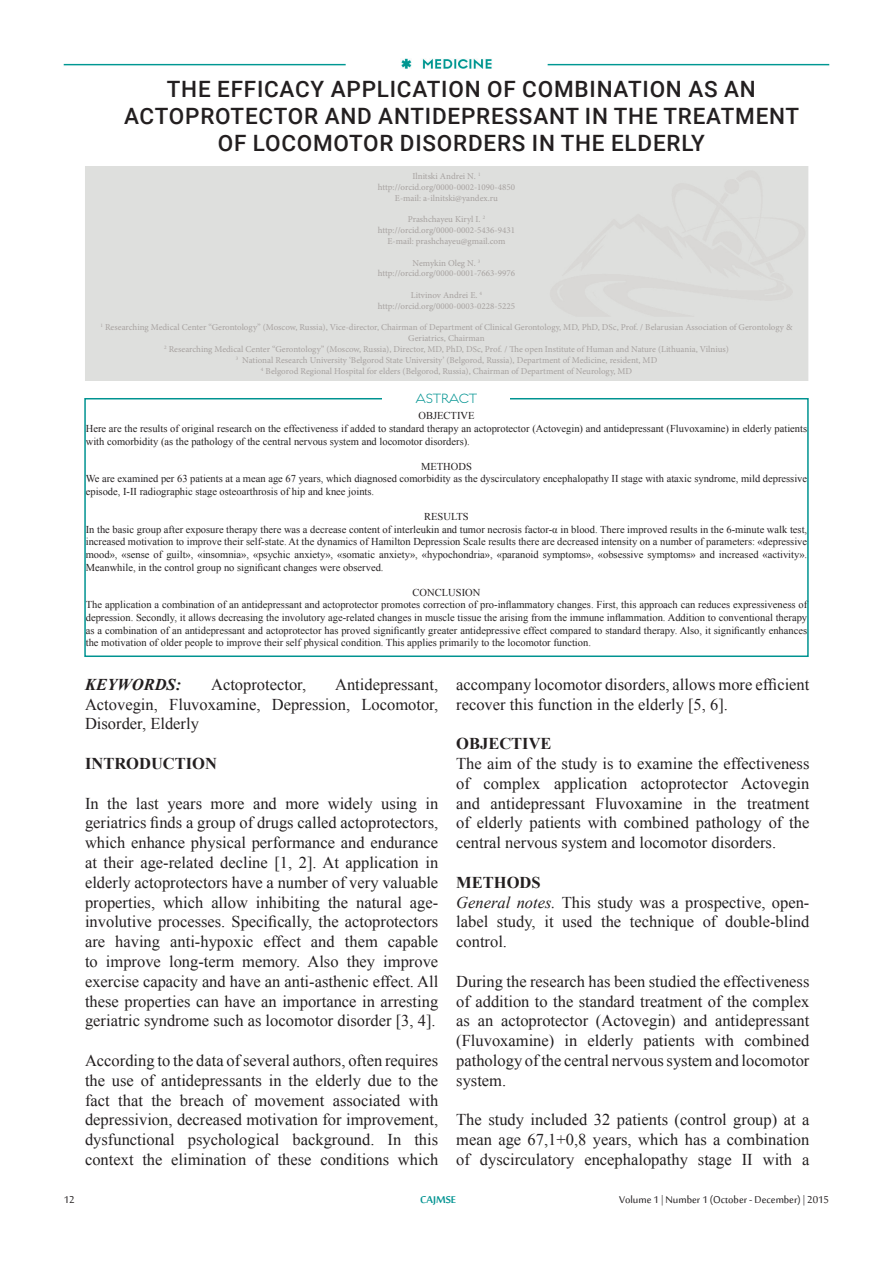
<style>
.page{position:relative;width:893px;height:1263px;background:#fff}
.page>*{position:absolute;margin:0;border:0;box-sizing:border-box;transform-origin:0 0}
.t1{font:500 22.5px/27px "Roboto";letter-spacing:.035em;color:#231f20;text-align:center}
.t2{font:16.5px/19.8px "Times New Roman";color:#231f20;text-align:justify}
.t3{font:700 16.5px "Times New Roman";color:#231f20}
.t4{font:italic 700 16.5px "Times New Roman";color:#231f20}
.t5{font:300 15px "Regulator";letter-spacing:-.005em;color:#009391}
.t6{font:13.5px "Sakkal Majalla";color:#231f20}
.t7{font:700 13.5px "Sakkal Majalla";color:#009391}
.t8{font:10.5px/12.6px "Times New Roman";color:#231f20}
.t9{font:9px/10.8px "Minion Pro";color:#a7a2a0;text-align:center}
.s1{font-weight:700}
.s2{font-style:italic}
</style>
<div class="page">
<img style="left:63px;top:58px;width:767px;height:10px">
<div style="left:84px;top:398px;width:725px;height:259px;border:2px solid #009391"></div>
<div style="left:383px;top:391px;width:127px;height:14px;background:#fff"></div>
<h1 class="t1" style="left:124px;top:75px;width:677px">THE EFFICACY APPLICATION OF COMBINATION AS AN<br>ACTOPROTECTOR AND ANTIDEPRESSANT IN THE TREATMENT<br>OF LOCOMOTOR DISORDERS IN THE ELDERLY</h1>
<p class="t9" style="left:378px;top:171px;width:139px">Ilnitski Andrei N. <sup>1 </sup>http://orcid.org/0000-0002-1090-4850<br>E-mail: a-ilnitski@yandex.ru</p>
<p class="t9" style="left:378px;top:214px;width:139px">Prashchayeu Kiryl I. <sup>2 </sup>http://orcid.org/0000-0002-5436-9431<br>E-mail: prashchayeu@gmail.com</p>
<p class="t9" style="left:378px;top:257px;width:139px">Nemykin Oleg N. <sup>3 </sup>http://orcid.org/0000-0001-7663-9976</p>
<p class="t9" style="left:378px;top:290px;width:139px">Litvinov Andrei E. <sup>4 </sup>http://orcid.org/0000-0003-0228-5225</p>
<p class="t9" style="left:100px;top:322px;width:694px"><sup>1</sup> Researching Medical Center “Gerontology” (Moscow, Russia), Vice-director, Chairman of Department of Clinical Gerontology, MD, PhD, DSc, Prof. / Belarusian Association of Gerontology &amp; Geriatrics, Chairman<br><sup>2</sup> Researching Medical Center “Gerontology” (Moscow, Russia), Director, MD, PhD, DSc, Prof. / The open Institute of Human and Nature (Lithuania, Vilnius)<br><sup>3</sup> National Research University ‘Belgorod State University’ (Belgorod, Russia), Department of Medicine, resident, MD<br><sup>4</sup> Belgorod Regional Hospital for elders (Belgorod, Russia), Chairman of Department of Neurology, MD</p>
<p class="t5" style="left:416px;top:389px;width:63px">ASTRACT</p>
<p class="t8" style="left:86px;top:409px;width:723px;text-indent:333px">OBJECTIVE<br>Here are the results of original research on the effectiveness if added to standard therapy an actoprotector (Actovegin) and antidepressant (Fluvoxamine) in elderly patients with comorbidity (as the pathology of the central nervous system and locomotor disorders).</p>
<p class="t8" style="left:86px;top:460px;width:723px;text-indent:335px">METHODS<br>We are examined per 63 patients at a mean age 67 years, which diagnosed comorbidity as the dyscirculatory encephalopathy II stage with ataxic syndrome, mild depressive episode, I-II radiographic stage osteoarthrosis of hip and knee joints.</p>
<p class="t8" style="left:86px;top:510px;width:723px;text-indent:338px">RESULTS<br>In the basic group after exposure therapy there was a decrease content of interleukin and tumor necrosis factor-α in blood. There improved results in the 6-minute walk test, increased motivation to improve their self-state. At the dynamics of Hamilton Depression Scale results there are decreased intensity on a number of parameters: «depressive mood», «sense of guilt», «insomnia», «psychic anxiety», «somatic anxiety», «hypochondria», «paranoid symptoms», «obsessive symptoms» and increased «activity».<br>Meanwhile, in the control group no significant changes were observed.</p>
<p class="t8" style="left:86px;top:586px;width:723px;text-indent:327px">CONCLUSION<br>The application a combination of an antidepressant and actoprotector promotes correction of pro-inflammatory changes. First, this approach can reduces expressiveness of depression. Secondly, it allows decreasing the involutory age-related changes in muscle tissue the arising from the immune inflammation. Addition to conventional therapy as a combination of an antidepressant and actoprotector has proved significantly greater antidepressive effect compared to standard therapy. Also, it significantly enhances the motivation of older people to improve their self physical condition. This applies primarily to the locomotor function.</p>
<p class="t2" style="left:85px;top:674px;width:355px;text-indent:250px">Antidepressant, Actovegin, Fluvoxamine, Depression, Locomotor, Disorder, Elderly</p>
<p class="t3" style="left:85px;top:752px;width:134px">INTRODUCTION</p>
<p class="t2" style="left:85px;top:793px;width:355px">In the last years more and more widely using in geriatrics finds a group of drugs called actoprotectors, which enhance physical performance and endurance at their age-related decline [1, 2]. At application in elderly actoprotectors have a number of very valuable properties, which allow inhibiting the natural age&shy;involutive processes. Specifically, the actoprotectors are having anti-hypoxic effect and them capable to improve long-term memory. Also they improve exercise capacity and have an anti-asthenic effect. All these properties can have an importance in arresting geriatric syndrome such as locomotor disorder [3, 4].</p>
<p class="t2" style="left:85px;top:1050px;width:355px">According to the data of several authors, often requires the use of antidepressants in the elderly due to the fact that the breach of movement associated with depressivion, decreased motivation for improvement, dysfunctional psychological background. In this context the elimination of these conditions which</p>
<p class="t4" style="left:85px;top:673px;width:98px">KEYWORDS:</p>
<p class="t2" style="left:211px;top:674px;width:97px">Actoprotector,</p>
<p class="t2" style="left:456px;top:674px;width:355px">accompany locomotor disorders, allows more efficient recover this function in the elderly [5, 6].</p>
<p class="t3" style="left:456px;top:732px;width:97px">OBJECTIVE</p>
<p class="t2" style="left:456px;top:753px;width:355px">The aim of the study is to examine the effectiveness of complex application actoprotector Actovegin and antidepressant Fluvoxamine in the treatment of elderly patients with combined pathology of the central nervous system and locomotor disorders.</p>
<p class="t2" style="left:456px;top:872px;width:355px;text-align:left"><span class="s1">METHODS<br></span><span class="s2">General notes.</span> This study was a prospective, open&shy;label study, it used the technique of double-blind control.</p>
<p class="t2" style="left:456px;top:971px;width:355px">During the research has been studied the effectiveness of addition to the standard treatment of the complex as an actoprotector (Actovegin) and antidepressant (Fluvoxamine) in elderly patients with combined pathology of the central nervous system and locomotor system.</p>
<p class="t2" style="left:456px;top:1110px;width:355px">The study included 32 patients (control group) at a mean age 67,1+0,8 years, which has a combination of dyscirculatory encephalopathy stage II with a</p>
<p class="t6" style="left:64px;top:1192px;width:12px">12</p>
<p class="t7" style="left:420px;top:1192px;width:37px">CAJMSE</p>
<p class="t6" style="left:619px;top:1192px;width:212px">Volume 1 | Number 1 (October - December) | 2015</p>
</div>
